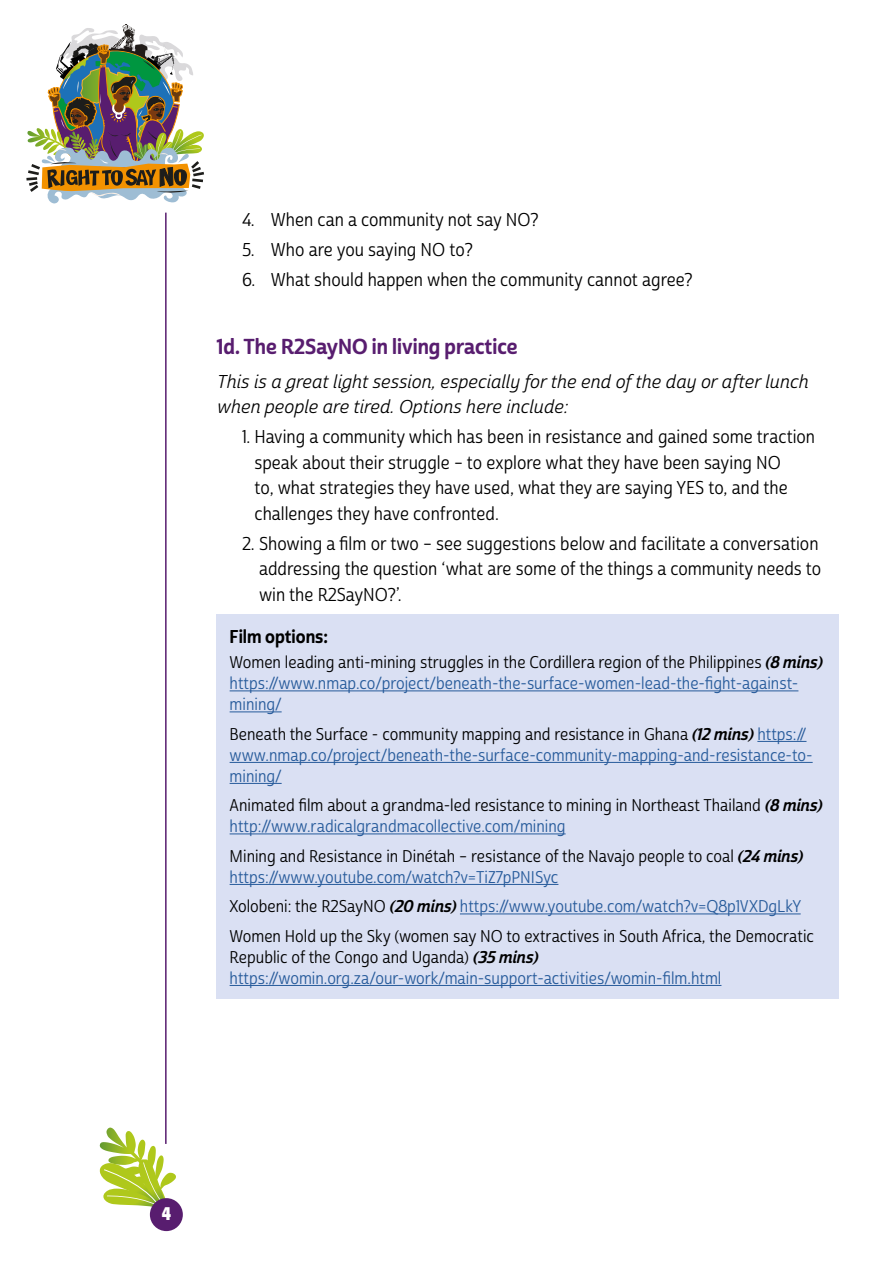
<style>
.page{position:relative;width:893px;height:1263px;background:#fff}
.page>*{position:absolute;margin:0;border:0;box-sizing:border-box;transform-origin:0 0}
.t1{font:21px "Cabrito Sans Con Bol";color:#581d6f}
.t2{font:18px/25.5px "Cabrito Sans Con Reg";color:#000}
.t3{font:18px/25.5px "Cabrito Sans Nor Reg It";color:#000}
.t4{font:18px "Cabrito Sans Con Bol";color:#000}
.t5{font:900 condensed 18px "Flyer LT Std";color:#fff}
.t6{font:16.5px/21px "Cabrito Sans Con Reg";color:#275b9b}
.t7{font:16.5px/21px "Cabrito Sans Con Reg";color:#000}
.s1{color:#000}
.s2{font-family:"Cabrito Sans Con Bol It";color:#000}
.s3{font-family:"Cabrito Sans Con Bol It"}
.s4{color:#275b9b}
</style>
<div class="page">
<hr style="left:165px;top:213px;width:2px;height:931px;background:#581d6f">
<svg style="left:99px;top:1128px;width:67px;height:79px"></svg>
<div style="left:150px;top:1198px;width:33px;height:33px;background:#581d6f;border-radius:50%"></div>
<img style="left:26px;top:24px;width:178px;height:180px">
<div style="left:217px;top:614px;width:622px;height:385px;background:#dae0f3"></div>
<hr style="left:230px;top:690px;width:568px;height:1px;background:#275b9b">
<hr style="left:230px;top:711px;width:52px;height:1px;background:#275b9b">
<hr style="left:757px;top:741px;width:49px;height:1px;background:#275b9b">
<hr style="left:230px;top:762px;width:583px;height:1px;background:#275b9b">
<hr style="left:230px;top:783px;width:52px;height:1px;background:#275b9b">
<hr style="left:230px;top:833px;width:336px;height:1px;background:#275b9b">
<hr style="left:230px;top:884px;width:328px;height:1px;background:#275b9b">
<hr style="left:460px;top:913px;width:341px;height:1px;background:#275b9b">
<hr style="left:230px;top:985px;width:491px;height:1px;background:#275b9b">
<p class="t2" style="left:242px;top:208px;width:297px">4. When can a community not say NO?</p>
<p class="t2" style="left:242px;top:238px;width:232px">5. Who are you saying NO to?</p>
<p class="t2" style="left:242px;top:267px;width:452px">6. What should happen when the community cannot agree?</p>
<p class="t1" style="left:217px;top:333px;width:302px">1d. The R2SayNO in living practice</p>
<p class="t3" style="left:217px;top:369px;width:593px">This is a great light session, especially for the end of the day or after lunch when people are tired. Options here include:</p>
<p class="t2" style="left:254px;top:425px;width:562px;text-indent:-12px">1. Having a community which has been in resistance and gained some traction speak about their struggle – to explore what they have been saying NO<br>to, what strategies they have used, what they are saying YES to, and the challenges they have confronted.</p>
<p class="t2" style="left:259px;top:531px;width:564px;text-indent:-17px">2. Showing a film or two – see suggestions below and facilitate a conversation addressing the question ‘what are some of the things a community needs to win the R2SayNO?’.</p>
<p class="t4" style="left:230px;top:625px;width:100px">Film options:</p>
<p class="t6" style="left:230px;top:652px;width:594px"><span class="s1">Women leading anti-mining struggles in the Cordillera region of the Philippines</span> <span class="s2">(8 mins) </span>https://www.nmap.co/project/beneath-the-surface-women-lead-the-fight-against&shy;mining/</p>
<p class="t6" style="left:230px;top:724px;width:584px"><span class="s1">Beneath the Surface - community mapping and resistance in Ghana</span> <span class="s2">(12 mins)</span> https:// www.nmap.co/project/beneath-the-surface-community-mapping-and-resistance-to&shy;mining/</p>
<p class="t7" style="left:230px;top:795px;width:594px">Animated film about a grandma-led resistance to mining in Northeast Thailand <span class="s3">(8 mins) </span><span class="s4">http://www.radicalgrandmacollective.com/mining</span></p>
<p class="t7" style="left:230px;top:846px;width:575px">Mining and Resistance in Dinétah – resistance of the Navajo people to coal <span class="s3">(24 mins) </span><span class="s4">https://www.youtube.com/watch?v=TiZ7pPNISyc</span></p>
<p class="t7" style="left:230px;top:892px;width:586px;line-height:29.5px">Xolobeni: the R2SayNO <span class="s3">(20 mins)</span> <span class="s4">https://www.youtube.com/watch?v=Q8p1VXDgLkY<br></span>Women Hold up the Sky (women say NO to extractives in South Africa, the Democratic</p>
<p class="t6" style="left:230px;top:947px;width:493px"><span class="s1">Republic of the Congo and Uganda)</span> <span class="s2">(35 mins) </span>https://womin.org.za/our-work/main-support-activities/womin-film.html</p>
<p class="t5" style="left:162px;top:1203px;width:10px">4</p>
</div>
